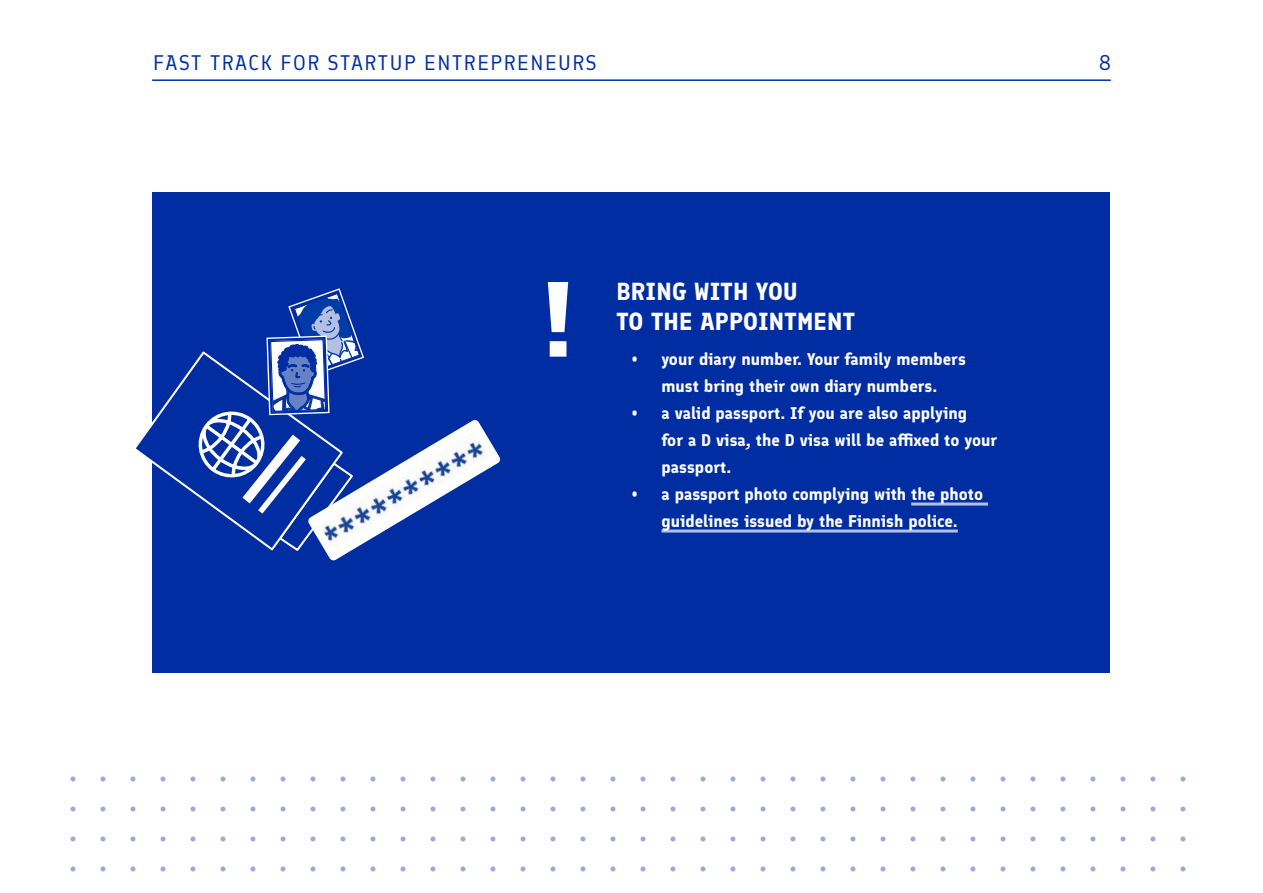
<style>
.page{position:relative;width:1263px;height:893px;background:#fff}
.page>*{position:absolute;margin:0;border:0;box-sizing:border-box;transform-origin:0 0}
.t1{font:700 24px/30px "Finlandica";letter-spacing:.01em;color:#fff}
.t2{font:21px "Finlandica";letter-spacing:.075em;color:#002ea2}
.list_small{font:700 16.5px/27px "Finlandica";color:#fff;text-align:center}
</style>
<div class="page">
<hr style="left:152px;top:79px;width:959px;height:2px;background:#002ea2">
<div style="left:152px;top:192px;width:958px;height:480px;background:#002ea2"></div>
<hr style="left:911px;top:503px;width:77px;height:3px;background:#b3c0e3">
<hr style="left:661px;top:530px;width:297px;height:3px;background:#b3c0e3">
<svg style="left:136px;top:288px;width:364px;height:273px"></svg>
<svg style="left:548px;top:282px;width:20px;height:75px"></svg>
<p class="t2" style="left:153px;top:50px;width:445px">FAST TRACK FOR STARTUP ENTREPRENEURS</p>
<p class="t2" style="left:1099px;top:50px;width:13px">8</p>
<h3 class="t1" style="left:616px;top:276px;width:240px">BRING WITH YOU<br>TO THE APPOINTMENT</h3>
<p class="list_small" style="left:631px;top:345px;width:336px">• your diary number. Your family members must bring their own diary numbers.</p>
<p class="list_small" style="left:661px;top:399px;width:337px;text-align:left;text-indent:-30px">• a valid passport. If you are also applying<br>for a D visa, the D visa will be affixed to your passport.</p>
<p class="list_small" style="left:631px;top:480px;width:353px">• a passport photo complying with the photo guidelines issued by the Finnish police.</p>
</div>
